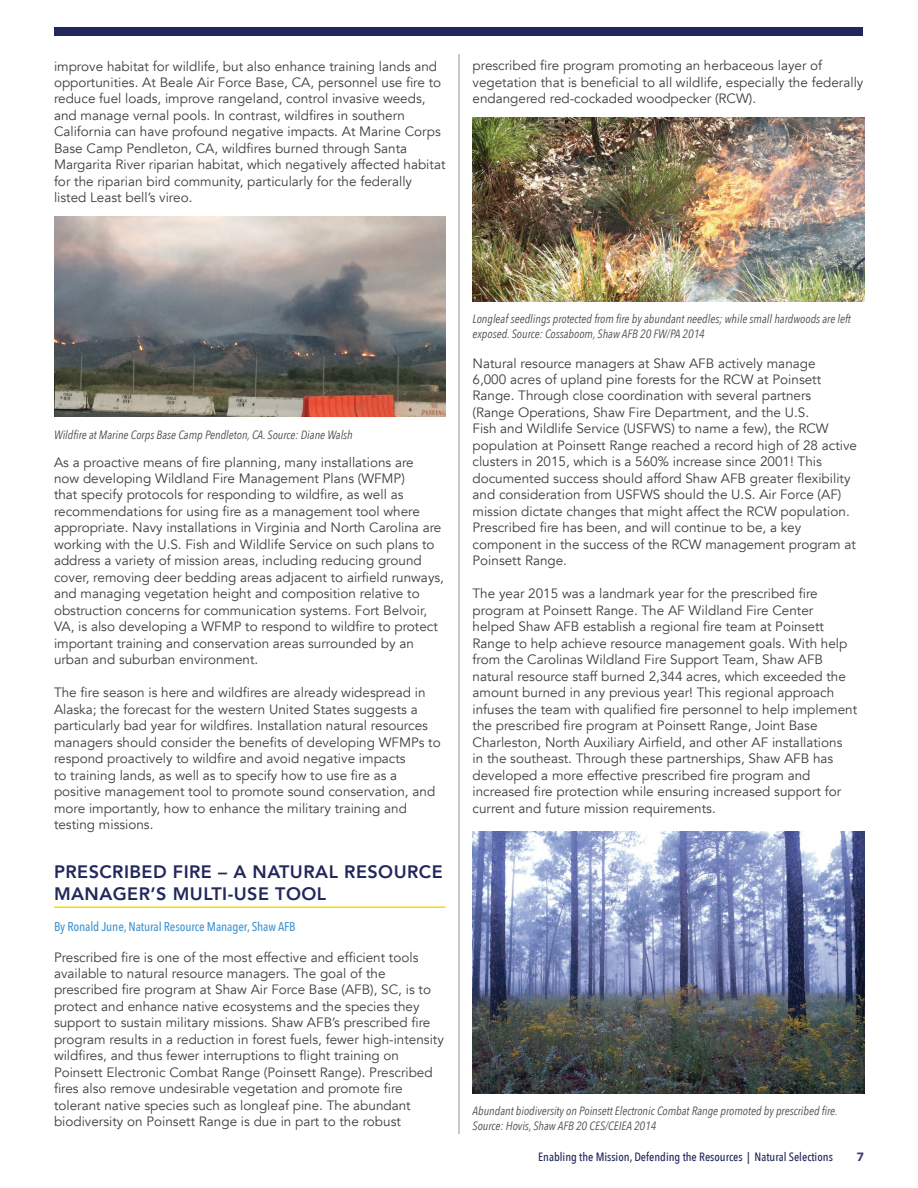
<style>
.page{position:relative;width:918px;height:1188px;background:#fff}
.page>*{position:absolute;margin:0;border:0;box-sizing:border-box;transform-origin:0 0}
.t1{font:800 18px/21.6px "Avenir";letter-spacing:.025em;color:#22275c}
.t2{font:13.5px/16.5px "Avenir";color:#3e3e3f}
.t3{font:500 12.75px "Avenir Next Condensed";letter-spacing:-.01em;color:#4597d0}
.t4{font:italic 12px/15px "Avenir Next Condensed";color:#4b4c4d}
.t5{font:500 12px "Avenir Next Condensed";color:#22275c}
.t6{font:900 12px "Avenir";color:#3b3c6b}
</style>
<div class="page">
<div style="left:54px;top:27px;width:808px;height:9px;background:#22275c"></div>
<hr style="left:54px;top:906px;width:392px;height:2px;background:#fad910">
<img style="left:54px;top:217px;width:392px;height:200px">
<img style="left:473px;top:118px;width:391px;height:184px">
<img style="left:473px;top:832px;width:391px;height:262px">
<hr style="left:459px;top:54px;width:1px;height:1080px;background:#939598">
<p class="t2" style="left:54px;top:58px;width:393px">improve habitat for wildlife, but also enhance training lands and opportunities. At Beale Air Force Base, CA, personnel use fire to reduce fuel loads, improve rangeland, control invasive weeds, and manage vernal pools. In contrast, wildfires in southern California can have profound negative impacts. At Marine Corps Base Camp Pendleton, CA, wildfires burned through Santa Margarita River riparian habitat, which negatively affected habitat for the riparian bird community, particularly for the federally listed Least bell’s vireo.</p>
<p class="t2" style="left:473px;top:58px;width:392px">prescribed fire program promoting an herbaceous layer of vegetation that is beneficial to all wildlife, especially the federally endangered red-cockaded woodpecker (RCW).</p>
<p class="t4" style="left:54px;top:427px;width:300px">Wildfire at Marine Corps Base Camp Pendleton, CA. Source: Diane Walsh</p>
<p class="t2" style="left:54px;top:454px;width:392px">As a proactive means of fire planning, many installations are<br>now developing Wildland Fire Management Plans (WFMP)<br>that specify protocols for responding to wildfire, as well as recommendations for using fire as a management tool where appropriate. Navy installations in Virginia and North Carolina are working with the U.S. Fish and Wildlife Service on such plans to address a variety of mission areas, including reducing ground cover, removing deer bedding areas adjacent to airfield runways, and managing vegetation height and composition relative to obstruction concerns for communication systems. Fort Belvoir, VA, is also developing a WFMP to respond to wildfire to protect important training and conservation areas surrounded by an urban and suburban environment.</p>
<p class="t2" style="left:54px;top:685px;width:388px">The fire season is here and wildfires are already widespread in Alaska; the forecast for the western United States suggests a particularly bad year for wildfires. Installation natural resources managers should consider the benefits of developing WFMPs to respond proactively to wildfire and avoid negative impacts<br>to training lands, as well as to specify how to use fire as a positive management tool to promote sound conservation, and more importantly, how to enhance the military training and testing missions.</p>
<h1 class="t1" style="left:54px;top:861px;width:390px">PRESCRIBED FIRE – A NATURAL RESOURCE<br>MANAGER’S MULTI-USE TOOL</h1>
<p class="t3" style="left:54px;top:919px;width:243px">By Ronald June, Natural Resource Manager, Shaw AFB</p>
<p class="t2" style="left:54px;top:949px;width:391px">Prescribed fire is one of the most effective and efficient tools available to natural resource managers. The goal of the prescribed fire program at Shaw Air Force Base (AFB), SC, is to protect and enhance native ecosystems and the species they support to sustain military missions. Shaw AFB’s prescribed fire program results in a reduction in forest fuels, fewer high-intensity wildfires, and thus fewer interruptions to flight training on Poinsett Electronic Combat Range (Poinsett Range). Prescribed fires also remove undesirable vegetation and promote fire tolerant native species such as longleaf pine. The abundant biodiversity on Poinsett Range is due in part to the robust</p>
<p class="t4" style="left:473px;top:312px;width:380px">Longleaf seedlings protected from fire by abundant needles; while small hardwoods are left exposed. Source: Cossaboom, Shaw AFB 20 FW/PA 2014</p>
<p class="t2" style="left:473px;top:355px;width:386px">Natural resource managers at Shaw AFB actively manage<br>6,000 acres of upland pine forests for the RCW at Poinsett Range. Through close coordination with several partners<br>(Range Operations, Shaw Fire Department, and the U.S.<br>Fish and Wildlife Service (USFWS) to name a few), the RCW population at Poinsett Range reached a record high of 28 active clusters in 2015, which is a 560% increase since 2001! This documented success should afford Shaw AFB greater flexibility and consideration from USFWS should the U.S. Air Force (AF) mission dictate changes that might affect the RCW population.<br>Prescribed fire has been, and will continue to be, a key component in the success of the RCW management program at Poinsett Range.</p>
<p class="t2" style="left:473px;top:586px;width:386px">The year 2015 was a landmark year for the prescribed fire program at Poinsett Range. The AF Wildland Fire Center helped Shaw AFB establish a regional fire team at Poinsett Range to help achieve resource management goals. With help from the Carolinas Wildland Fire Support Team, Shaw AFB natural resource staff burned 2,344 acres, which exceeded the amount burned in any previous year! This regional approach infuses the team with qualified fire personnel to help implement the prescribed fire program at Poinsett Range, Joint Base Charleston, North Auxiliary Airfield, and other AF installations<br>in the southeast. Through these partnerships, Shaw AFB has developed a more effective prescribed fire program and increased fire protection while ensuring increased support for current and future mission requirements.</p>
<p class="t4" style="left:473px;top:1104px;width:367px">Abundant biodiversity on Poinsett Electronic Combat Range promoted by prescribed fire.<br>Source: Hovis, Shaw AFB 20 CES/CEIEA 2014</p>
<p class="t5" style="left:538px;top:1150px;width:296px">Enabling the Mission, Defending the Resources | Natural Selections</p>
<p class="t6" style="left:857px;top:1147px;width:9px">7</p>
</div>
